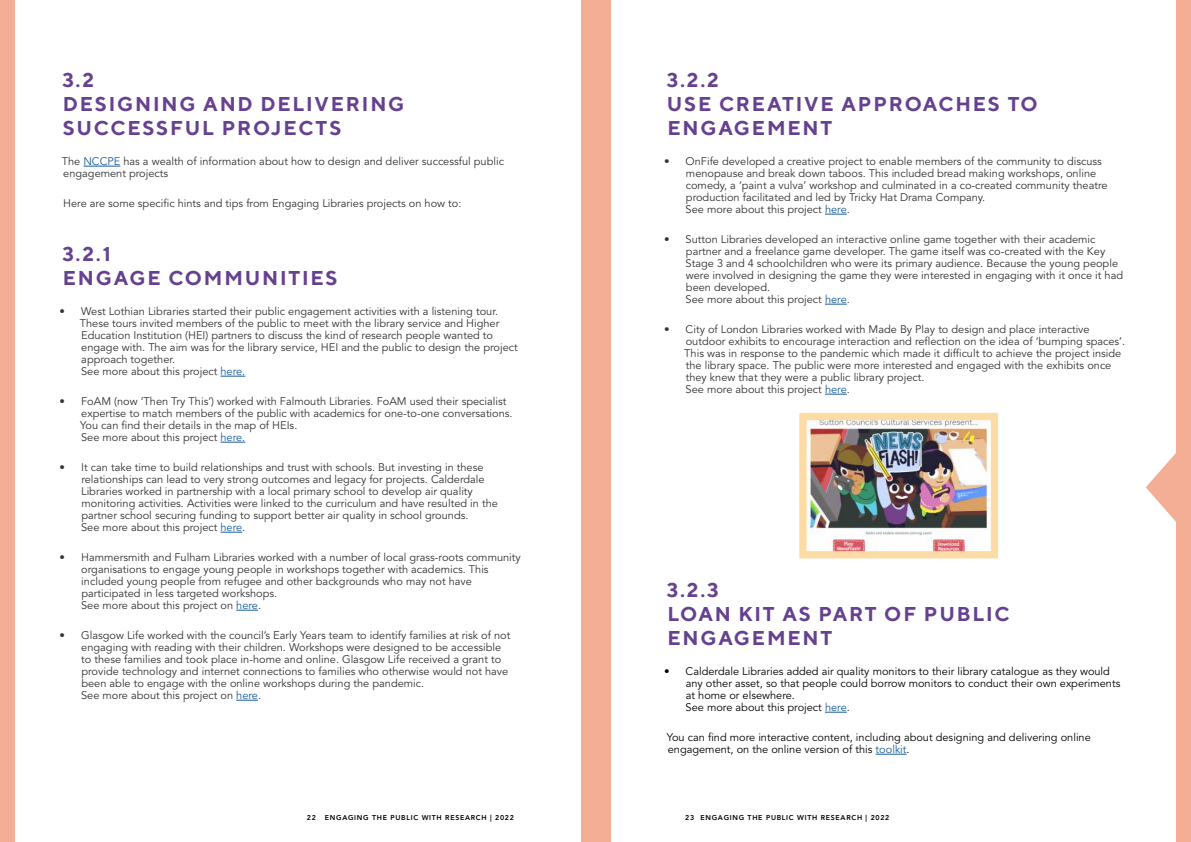
<style>
.page{position:relative;width:1191px;height:842px;background:#fff}
.page>*{position:absolute;margin:0;border:0;box-sizing:border-box;transform-origin:0 0}
.t1{font:700 20px/24px "TT Norms";letter-spacing:.09em;color:#654190}
.t2{font:11px/12px "Avenir LT Std";color:#343232}
.t3{font:11px/12px "Avenir LT Std";color:#000}
.t4{font:800 7px "Avenir LT Std";letter-spacing:.1em;color:#000}
.s1{color:#165b9a}
</style>
<div class="page">
<hr style="left:83px;top:166px;width:37px;height:1px;background:#165b9a">
<svg style="left:220px;top:376px;width:25px;height:1px"></svg>
<svg style="left:220px;top:442px;width:25px;height:1px"></svg>
<svg style="left:220px;top:532px;width:22px;height:1px"></svg>
<svg style="left:236px;top:610px;width:22px;height:1px"></svg>
<svg style="left:236px;top:700px;width:22px;height:1px"></svg>
<svg style="left:825px;top:712px;width:22px;height:1px"></svg>
<hr style="left:875px;top:754px;width:31px;height:1px;background:#165b9a">
<svg style="left:825px;top:214px;width:22px;height:1px"></svg>
<svg style="left:825px;top:304px;width:22px;height:1px"></svg>
<svg style="left:825px;top:394px;width:22px;height:1px"></svg>
<svg style="left:1146px;top:453px;width:30px;height:69px"></svg>
<img style="left:807px;top:421px;width:181px;height:129px">
<div style="left:799px;top:413px;width:199px;height:145px;border:7px solid #fddba4"></div>
<div style="left:0;top:0;width:15px;height:842px;background:#f5ae96"></div>
<div style="left:1176px;top:0;width:15px;height:842px;background:#f5ae96"></div>
<div style="left:580px;top:0;width:30px;height:842px;background:#f5ae96"></div>
<h1 class="t1" style="left:62px;top:68px;width:343px">3.2<br>DESIGNING AND DELIVERING<br>SUCCESSFUL PROJECTS</h1>
<p class="t2" style="left:62px;top:156px;width:444px">The <span class="s1">NCCPE</span> has a wealth of information about how to design and deliver successful public engagement projects</p>
<p class="t2" style="left:63px;top:198px;width:400px">Here are some specific hints and tips from Engaging Libraries projects on how to:</p>
<h1 class="t1" style="left:62px;top:242px;width:277px">3.2.1<br>ENGAGE COMMUNITIES</h1>
<p class="t2" style="left:80px;top:306px;width:439px;text-indent:-20px">• West Lothian Libraries started their public engagement activities with a listening tour.<br>These tours invited members of the public to meet with the library service and Higher Education Institution (HEI) partners to discuss the kind of research people wanted to engage with. The aim was for the library service, HEI and the public to design the project approach together.<br>See more about this project <span class="s1">here.</span></p>
<p class="t2" style="left:80px;top:396px;width:434px;text-indent:-21px">• FoAM (now ‘Then Try This’) worked with Falmouth Libraries. FoAM used their specialist expertise to match members of the public with academics for one-to-one conversations.<br>You can find their details in the map of HEIs.<br>See more about this project <span class="s1">here.</span></p>
<p class="t2" style="left:81px;top:462px;width:418px;text-indent:-22px">• It can take time to build relationships and trust with schools. But investing in these relationships can lead to very strong outcomes and legacy for projects. Calderdale Libraries worked in partnership with a local primary school to develop air quality monitoring activities. Activities were linked to the curriculum and have resulted in the partner school securing funding to support better air quality in school grounds.<br>See more about this project <span class="s1">here</span>.</p>
<p class="t2" style="left:81px;top:552px;width:441px;text-indent:-22px">• Hammersmith and Fulham Libraries worked with a number of local grass-roots community organisations to engage young people in workshops together with academics. This included young people from refugee and other backgrounds who may not have participated in less targeted workshops.<br>See more about this project on <span class="s1">here</span>.</p>
<p class="t2" style="left:81px;top:630px;width:431px;text-indent:-22px">• Glasgow Life worked with the council’s Early Years team to identify families at risk of not engaging with reading with their children. Workshops were designed to be accessible to these families and took place in-home and online. Glasgow Life received a grant to provide technology and internet connections to families who otherwise would not have been able to engage with the online workshops during the pandemic.<br>See more about this project on <span class="s1">here</span>.</p>
<h1 class="t1" style="left:667px;top:68px;width:372px">3.2.2<br>USE CREATIVE APPROACHES TO<br>ENGAGEMENT</h1>
<p class="t2" style="left:685px;top:156px;width:423px;text-indent:-22px">• OnFife developed a creative project to enable members of the community to discuss menopause and break down taboos. This included bread making workshops, online comedy, a ‘paint a vulva’ workshop and culminated in a co-created community theatre production facilitated and led by Tricky Hat Drama Company.<br>See more about this project <span class="s1">here</span>.</p>
<p class="t2" style="left:685px;top:234px;width:439px;text-indent:-22px">• Sutton Libraries developed an interactive online game together with their academic partner and a freelance game developer. The game itself was co-created with the Key Stage 3 and 4 schoolchildren who were its primary audience. Because the young people were involved in designing the game they were interested in engaging with it once it had been developed.<br>See more about this project <span class="s1">here</span>.</p>
<p class="t2" style="left:684px;top:324px;width:442px;text-indent:-20px">• City of London Libraries worked with Made By Play to design and place interactive outdoor exhibits to encourage interaction and reflection on the idea of ‘bumping spaces’.<br>This was in response to the pandemic which made it difficult to achieve the project inside the library space. The public were more interested and engaged with the exhibits once they knew that they were a public library project.<br>See more about this project <span class="s1">here</span>.</p>
<h1 class="t1" style="left:667px;top:578px;width:344px">3.2.3<br>LOAN KIT AS PART OF PUBLIC<br>ENGAGEMENT</h1>
<p class="t3" style="left:685px;top:666px;width:436px;text-indent:-22px">• Calderdale Libraries added air quality monitors to their library catalogue as they would any other asset, so that people could borrow monitors to conduct their own experiments at home or elsewhere.<br>See more about this project <span class="s1">here</span>.</p>
<p class="t3" style="left:667px;top:732px;width:425px">You can find more interactive content, including about designing and delivering online engagement, on the online version of this <span class="s1">toolkit</span>.</p>
<p class="t4" style="left:307px;top:813px;width:10px">22</p>
<p class="t4" style="left:325px;top:813px;width:190px">ENGAGING THE PUBLIC WITH RESEARCH | 2022</p>
<p class="t4" style="left:685px;top:813px;width:206px">23 ENGAGING THE PUBLIC WITH RESEARCH | 2022</p>
</div>
